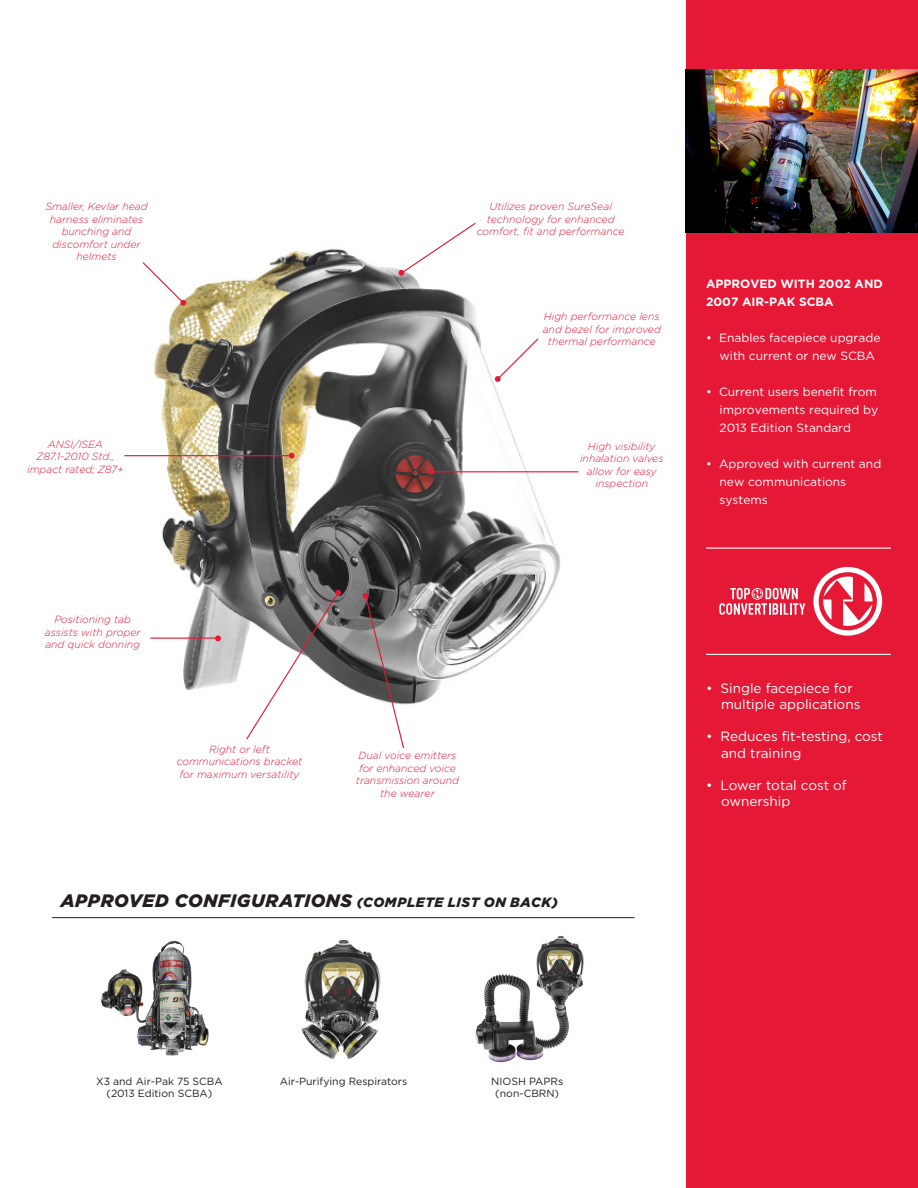
<style>
.page{position:relative;width:918px;height:1188px;background:#fff}
.page>*{position:absolute;margin:0;border:0;box-sizing:border-box;transform-origin:0 0}
.t1{font:italic 900 18px "Gotham";letter-spacing:.03em;color:#231f20}
.t2{font:13.5px/16.2px "Gotham";color:#fff}
.t3{font:12px/18px "Gotham";color:#fff}
.t4{font:700 12px/18px "Gotham";color:#fff}
.t5{font:italic 300 10.35px/12.5px "Gotham";color:#e51836;text-align:center}
.t6{font:10.35px/12.5px "Gotham";color:#231f20;text-align:center}
.s1{font-size:13.5px}
</style>
<div class="page">
<div style="left:686px;top:0;width:232px;height:1188px;background:#e51836"></div>
<img style="left:686px;top:70px;width:232px;height:162px">
<hr style="left:52px;top:917px;width:583px;height:1px;background:#231f20">
<img style="left:124px;top:248px;width:455px;height:457px">
<svg style="left:495px;top:337px;width:45px;height:45px"></svg>
<hr style="left:150px;top:638px;width:66px;height:1px;background:#e51836">
<svg style="left:215px;top:635px;width:6px;height:6px"></svg>
<svg style="left:365px;top:596px;width:40px;height:153px"></svg>
<svg style="left:362px;top:592px;width:7px;height:7px"></svg>
<svg style="left:245px;top:589px;width:96px;height:151px"></svg>
<svg style="left:141px;top:261px;width:45px;height:45px"></svg>
<hr style="left:433px;top:471px;width:145px;height:1px;background:#e51836">
<svg style="left:429px;top:469px;width:5px;height:5px"></svg>
<svg style="left:398px;top:223px;width:79px;height:53px"></svg>
<hr style="left:124px;top:455px;width:165px;height:1px;background:#e51836">
<svg style="left:289px;top:453px;width:6px;height:6px"></svg>
<svg style="left:719px;top:588px;width:86px;height:27px"></svg>
<svg style="left:813px;top:567px;width:69px;height:69px"></svg>
<hr style="left:706px;top:548px;width:185px;height:1px;background:#fff">
<hr style="left:706px;top:654px;width:185px;height:1px;background:#fff">
<img style="left:301px;top:939px;width:80px;height:121px">
<img style="left:100px;top:940px;width:109px;height:116px">
<img style="left:475px;top:936px;width:109px;height:127px">
<p class="t5" style="left:45px;top:200px;width:104px">Smaller, Kevlar head harness eliminates bunching and discomfort under helmets</p>
<p class="t5" style="left:48px;top:438px;width:56px">ANSI/ISEA</p>
<p class="t5" style="left:27px;top:450px;width:98px">Z87.1-2010 Std., impact rated; Z87+</p>
<p class="t5" style="left:477px;top:200px;width:149px">Utilizes proven SureSeal technology for enhanced comfort, fit and performance</p>
<p class="t5" style="left:543px;top:310px;width:120px">High performance lens and bezel for improved thermal performance</p>
<p class="t5" style="left:580px;top:440px;width:85px">High visibility inhalation valves allow for easy inspection</p>
<p class="t4" style="left:706px;top:274px;width:178px">APPROVED WITH 2002 AND<br>2007 AIR-PAK SCBA</p>
<p class="t3" style="left:720px;top:328px;width:162px;text-indent:-14px">• Enables facepiece upgrade with current or new SCBA</p>
<p class="t3" style="left:720px;top:382px;width:160px;text-align:justify;text-indent:-14px">• Current users benefit from improvements required by 2013 Edition Standard</p>
<p class="t3" style="left:720px;top:454px;width:163px;text-indent:-14px">• Approved with current and new communications systems</p>
<p class="t5" style="left:45px;top:613px;width:97px">Positioning tab assists with proper and quick donning</p>
<p class="t5" style="left:209px;top:742px;width:62px">Right or left</p>
<p class="t5" style="left:177px;top:755px;width:127px">communications bracket</p>
<p class="t5" style="left:180px;top:767px;width:121px">for maximum versatility</p>
<p class="t5" style="left:356px;top:749px;width:105px">Dual voice emitters for enhanced voice transmission around the wearer</p>
<p class="t1" style="left:61px;top:891px;width:499px">APPROVED CONFIGURATIONS <span class="s1">(COMPLETE LIST ON BACK)</span></p>
<p class="t2" style="left:706px;top:680px;width:148px">• Single facepiece for</p>
<p class="t2" style="left:721px;top:696px;width:141px">multiple applications</p>
<p class="t2" style="left:721px;top:728px;width:163px;text-indent:-15px">• Reduces fit-testing, cost and training</p>
<p class="t2" style="left:706px;top:777px;width:142px">• Lower total cost of</p>
<p class="t2" style="left:721px;top:793px;width:71px">ownership</p>
<p class="t6" style="left:96px;top:1074px;width:128px">X3 and Air-Pak 75 SCBA (2013 Edition SCBA)</p>
<p class="t6" style="left:280px;top:1074px;width:129px">Air-Purifying Respirators</p>
<p class="t6" style="left:491px;top:1074px;width:73px">NIOSH PAPRs</p>
<p class="t6" style="left:495px;top:1087px;width:65px">(non-CBRN)</p>
</div>
